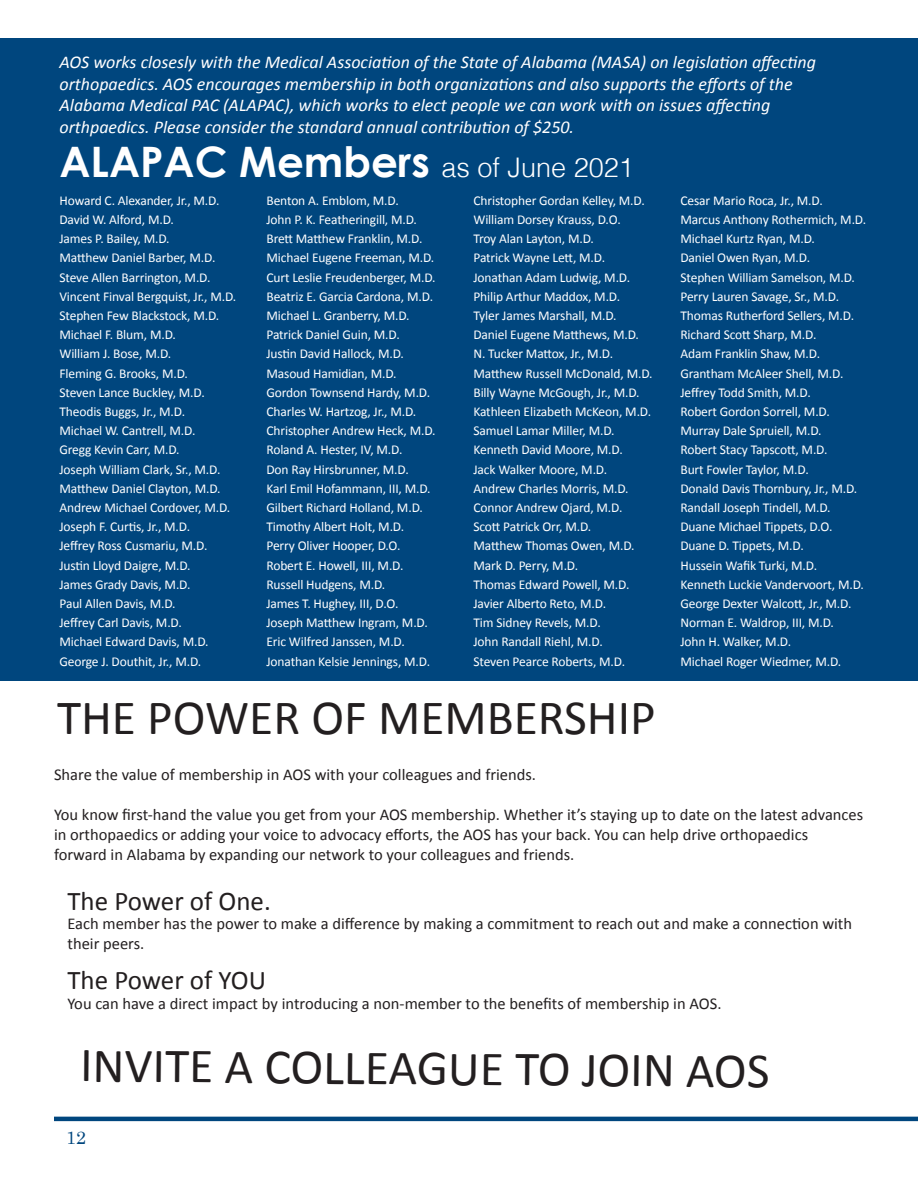
<style>
.page{position:relative;width:918px;height:1188px;background:#fff}
.page>*{position:absolute;margin:0;border:0;box-sizing:border-box;transform-origin:0 0}
.No_Spacing{font:49.5px "Calibri";color:#231f20}
.t1{font:700 42px "Century Gothic";color:#fff}
.No_Spacing-2{font:27px "Calibri";color:#231f20}
.t2{font:italic 18px/21.6px "Calibri";color:#fff}
.t3{font:18px "Century Schoolbook";color:#00467e}
.No_Spacing-3{font:16.5px/19.8px "Calibri";color:#231f20}
.t4{font:13.5px "Calibri";letter-spacing:-.01em;color:#fff}
.s1{font-family:"Helvetica";font-weight:300;font-size:27px}
</style>
<div class="page">
<hr style="left:54px;top:1117px;width:864px;height:4px;background:#00467e">
<div style="left:0;top:38px;width:918px;height:642px;background:#00467e"></div>
<p class="t2" style="left:59px;top:51px;width:758px">AOS works closesly with the Medical Association of the State of Alabama (MASA) on legislation affecting orthopaedics. AOS encourages membership in both organizations and also supports the efforts of the Alabama Medical PAC (ALAPAC), which works to elect people we can work with on issues affecting orthpaedics. Please consider the standard annual contribution of $250.</p>
<p class="t1" style="left:59px;top:136px;width:576px">ALAPAC Members <span class="s1">as of June 2021</span></p>
<p class="t4" style="left:59px;top:192px;width:162px">Howard C. Alexander, Jr., M.D.</p>
<p class="t4" style="left:59px;top:211px;width:116px">David W. Alford, M.D.</p>
<p class="t4" style="left:59px;top:230px;width:112px">James P. Bailey, M.D.</p>
<p class="t4" style="left:59px;top:249px;width:157px">Matthew Daniel Barber, M.D.</p>
<p class="t4" style="left:59px;top:268px;width:153px">Steve Allen Barrington, M.D.</p>
<p class="t4" style="left:59px;top:288px;width:178px">Vincent Finval Bergquist, Jr., M.D.</p>
<p class="t4" style="left:59px;top:307px;width:161px">Stephen Few Blackstock, M.D.</p>
<p class="t4" style="left:59px;top:326px;width:118px">Michael F. Blum, M.D.</p>
<p class="t4" style="left:59px;top:345px;width:113px">William J. Bose, M.D.</p>
<p class="t4" style="left:59px;top:364px;width:130px">Fleming G. Brooks, M.D.</p>
<p class="t4" style="left:59px;top:384px;width:147px">Steven Lance Buckley, M.D.</p>
<p class="t4" style="left:59px;top:403px;width:127px">Theodis Buggs, Jr., M.D.</p>
<p class="t4" style="left:59px;top:422px;width:137px">Michael W. Cantrell, M.D.</p>
<p class="t4" style="left:59px;top:441px;width:122px">Gregg Kevin Carr, M.D.</p>
<p class="t4" style="left:59px;top:460px;width:163px">Joseph William Clark, Sr., M.D.</p>
<p class="t4" style="left:59px;top:480px;width:163px">Matthew Daniel Clayton, M.D.</p>
<p class="t4" style="left:59px;top:499px;width:172px">Andrew Michael Cordover, M.D.</p>
<p class="t4" style="left:59px;top:518px;width:132px">Joseph F. Curtis, Jr., M.D.</p>
<p class="t4" style="left:59px;top:537px;width:149px">Jeffrey Ross Cusmariu, M.D.</p>
<p class="t4" style="left:59px;top:556px;width:133px">Justin Lloyd Daigre, M.D.</p>
<p class="t4" style="left:59px;top:576px;width:133px">James Grady Davis, M.D.</p>
<p class="t4" style="left:59px;top:595px;width:118px">Paul Allen Davis, M.D.</p>
<p class="t4" style="left:59px;top:614px;width:124px">Jeffrey Carl Davis, M.D.</p>
<p class="t4" style="left:59px;top:633px;width:151px">Michael Edward Davis, M.D.</p>
<p class="t4" style="left:59px;top:652px;width:143px">George J. Douthit, Jr., M.D.</p>
<p class="t4" style="left:266px;top:192px;width:134px">Benton A. Emblom, M.D.</p>
<p class="t4" style="left:266px;top:211px;width:152px">John P. K. Featheringill, M.D.</p>
<p class="t4" style="left:266px;top:230px;width:157px">Brett Matthew Franklin, M.D.</p>
<p class="t4" style="left:266px;top:249px;width:169px">Michael Eugene Freeman, M.D.</p>
<p class="t4" style="left:266px;top:268px;width:171px">Curt Leslie Freudenberger, M.D.</p>
<p class="t4" style="left:266px;top:288px;width:168px">Beatriz E. Garcia Cardona, M.D.</p>
<p class="t4" style="left:266px;top:307px;width:145px">Michael L. Granberry, M.D.</p>
<p class="t4" style="left:266px;top:326px;width:135px">Patrick Daniel Guin, M.D.</p>
<p class="t4" style="left:266px;top:345px;width:139px">Justin David Hallock, M.D.</p>
<p class="t4" style="left:266px;top:364px;width:132px">Masoud Hamidian, M.D.</p>
<p class="t4" style="left:266px;top:384px;width:165px">Gordon Townsend Hardy, M.D.</p>
<p class="t4" style="left:266px;top:403px;width:151px">Charles W. Hartzog, Jr., M.D.</p>
<p class="t4" style="left:266px;top:422px;width:171px">Christopher Andrew Heck, M.D.</p>
<p class="t4" style="left:266px;top:441px;width:137px">Roland A. Hester, IV, M.D.</p>
<p class="t4" style="left:266px;top:460px;width:144px">Don Ray Hirsbrunner, M.D.</p>
<p class="t4" style="left:266px;top:480px;width:166px">Karl Emil Hofammann, III, M.D.</p>
<p class="t4" style="left:266px;top:499px;width:158px">Gilbert Richard Holland, M.D.</p>
<p class="t4" style="left:266px;top:518px;width:139px">Timothy Albert Holt, M.D.</p>
<p class="t4" style="left:266px;top:537px;width:136px">Perry Oliver Hooper, D.O.</p>
<p class="t4" style="left:266px;top:556px;width:139px">Robert E. Howell, III, M.D.</p>
<p class="t4" style="left:266px;top:576px;width:120px">Russell Hudgens, M.D.</p>
<p class="t4" style="left:266px;top:595px;width:134px">James T. Hughey, III, D.O.</p>
<p class="t4" style="left:266px;top:614px;width:163px">Joseph Matthew Ingram, M.D.</p>
<p class="t4" style="left:266px;top:633px;width:140px">Eric Wilfred Janssen, M.D.</p>
<p class="t4" style="left:266px;top:652px;width:165px">Jonathan Kelsie Jennings, M.D.</p>
<p class="t4" style="left:473px;top:192px;width:173px">Christopher Gordan Kelley, M.D.</p>
<p class="t4" style="left:473px;top:211px;width:149px">William Dorsey Krauss, D.O.</p>
<p class="t4" style="left:473px;top:230px;width:122px">Troy Alan Layton, M.D.</p>
<p class="t4" style="left:473px;top:249px;width:133px">Patrick Wayne Lett, M.D.</p>
<p class="t4" style="left:473px;top:268px;width:158px">Jonathan Adam Ludwig, M.D.</p>
<p class="t4" style="left:473px;top:288px;width:148px">Philip Arthur Maddox, M.D.</p>
<p class="t4" style="left:473px;top:307px;width:145px">Tyler James Marshall, M.D.</p>
<p class="t4" style="left:473px;top:326px;width:167px">Daniel Eugene Matthews, M.D.</p>
<p class="t4" style="left:473px;top:345px;width:141px">N. Tucker Mattox, Jr., M.D.</p>
<p class="t4" style="left:473px;top:364px;width:181px">Matthew Russell McDonald, M.D.</p>
<p class="t4" style="left:473px;top:384px;width:168px">Billy Wayne McGough, Jr., M.D.</p>
<p class="t4" style="left:473px;top:403px;width:179px">Kathleen Elizabeth McKeon, M.D.</p>
<p class="t4" style="left:473px;top:422px;width:143px">Samuel Lamar Miller, M.D.</p>
<p class="t4" style="left:473px;top:441px;width:151px">Kenneth David Moore, M.D.</p>
<p class="t4" style="left:473px;top:460px;width:135px">Jack Walker Moore, M.D.</p>
<p class="t4" style="left:473px;top:480px;width:157px">Andrew Charles Morris, M.D.</p>
<p class="t4" style="left:473px;top:499px;width:150px">Connor Andrew Ojard, M.D.</p>
<p class="t4" style="left:473px;top:518px;width:119px">Scott Patrick Orr, M.D.</p>
<p class="t4" style="left:473px;top:537px;width:163px">Matthew Thomas Owen, M.D.</p>
<p class="t4" style="left:473px;top:556px;width:106px">Mark D. Perry, M.D.</p>
<p class="t4" style="left:473px;top:576px;width:158px">Thomas Edward Powell, M.D.</p>
<p class="t4" style="left:473px;top:595px;width:134px">Javier Alberto Reto, M.D.</p>
<p class="t4" style="left:473px;top:614px;width:129px">Tim Sidney Revels, M.D.</p>
<p class="t4" style="left:473px;top:633px;width:131px">John Randall Riehl, M.D.</p>
<p class="t4" style="left:473px;top:652px;width:153px">Steven Pearce Roberts, M.D.</p>
<p class="No_Spacing" style="left:57px;top:686px;width:600px">THE POWER OF MEMBERSHIP</p>
<p class="t4" style="left:680px;top:192px;width:144px">Cesar Mario Roca, Jr., M.D.</p>
<p class="t4" style="left:680px;top:211px;width:187px">Marcus Anthony Rothermich, M.D.</p>
<p class="t4" style="left:680px;top:230px;width:136px">Michael Kurtz Ryan, M.D.</p>
<p class="t4" style="left:680px;top:249px;width:131px">Daniel Owen Ryan, M.D.</p>
<p class="t4" style="left:680px;top:268px;width:176px">Stephen William Samelson, M.D.</p>
<p class="t4" style="left:680px;top:288px;width:160px">Perry Lauren Savage, Sr., M.D.</p>
<p class="t4" style="left:680px;top:307px;width:175px">Thomas Rutherford Sellers, M.D.</p>
<p class="t4" style="left:680px;top:326px;width:138px">Richard Scott Sharp, M.D.</p>
<p class="t4" style="left:680px;top:345px;width:141px">Adam Franklin Shaw, M.D.</p>
<p class="t4" style="left:680px;top:364px;width:164px">Grantham McAleer Shell, M.D.</p>
<p class="t4" style="left:680px;top:384px;width:132px">Jeffrey Todd Smith, M.D.</p>
<p class="t4" style="left:680px;top:403px;width:151px">Robert Gordon Sorrell, M.D.</p>
<p class="t4" style="left:680px;top:422px;width:143px">Murray Dale Spruiell, M.D.</p>
<p class="t4" style="left:680px;top:441px;width:149px">Robert Stacy Tapscott, M.D.</p>
<p class="t4" style="left:680px;top:460px;width:130px">Burt Fowler Taylor, M.D.</p>
<p class="t4" style="left:680px;top:480px;width:178px">Donald Davis Thornbury, Jr., M.D.</p>
<p class="t4" style="left:680px;top:499px;width:152px">Randall Joseph Tindell, M.D.</p>
<p class="t4" style="left:680px;top:518px;width:154px">Duane Michael Tippets, D.O.</p>
<p class="t4" style="left:680px;top:537px;width:125px">Duane D. Tippets, M.D.</p>
<p class="t4" style="left:680px;top:556px;width:138px">Hussein Wafik Turki, M.D.</p>
<p class="t4" style="left:680px;top:576px;width:185px">Kenneth Luckie Vandervoort, M.D.</p>
<p class="t4" style="left:680px;top:595px;width:172px">George Dexter Walcott, Jr., M.D.</p>
<p class="t4" style="left:680px;top:614px;width:155px">Norman E. Waldrop, III, M.D.</p>
<p class="t4" style="left:680px;top:633px;width:112px">John H. Walker, M.D.</p>
<p class="t4" style="left:680px;top:652px;width:162px">Michael Roger Wiedmer, M.D.</p>
<p class="No_Spacing-3" style="left:54px;top:765px;width:484px">Share the value of membership in AOS with your colleagues and friends.</p>
<p class="No_Spacing-3" style="left:54px;top:805px;width:811px">You know first-hand the value you get from your AOS membership. Whether it’s staying up to date on the latest advances in orthopaedics or adding your voice to advocacy efforts, the AOS has your back. You can help drive orthopaedics forward in Alabama by expanding our network to your colleagues and friends.</p>
<p class="No_Spacing-2" style="left:68px;top:884px;width:205px">The Power of One.</p>
<p class="No_Spacing-3" style="left:68px;top:914px;width:786px">Each member has the power to make a difference by making a commitment to reach out and make a connection with their peers.</p>
<p class="No_Spacing-2" style="left:68px;top:963px;width:200px">The Power of YOU</p>
<p class="No_Spacing-3" style="left:68px;top:993px;width:656px">You can have a direct impact by introducing a non-member to the benefits of membership in AOS.</p>
<p class="No_Spacing" style="left:81px;top:1031px;width:691px;rotate:1deg">INVITE A COLLEAGUE TO JOIN AOS</p>
<h3 class="t3" style="left:66px;top:1126px;width:22px">12</h3>
</div>
